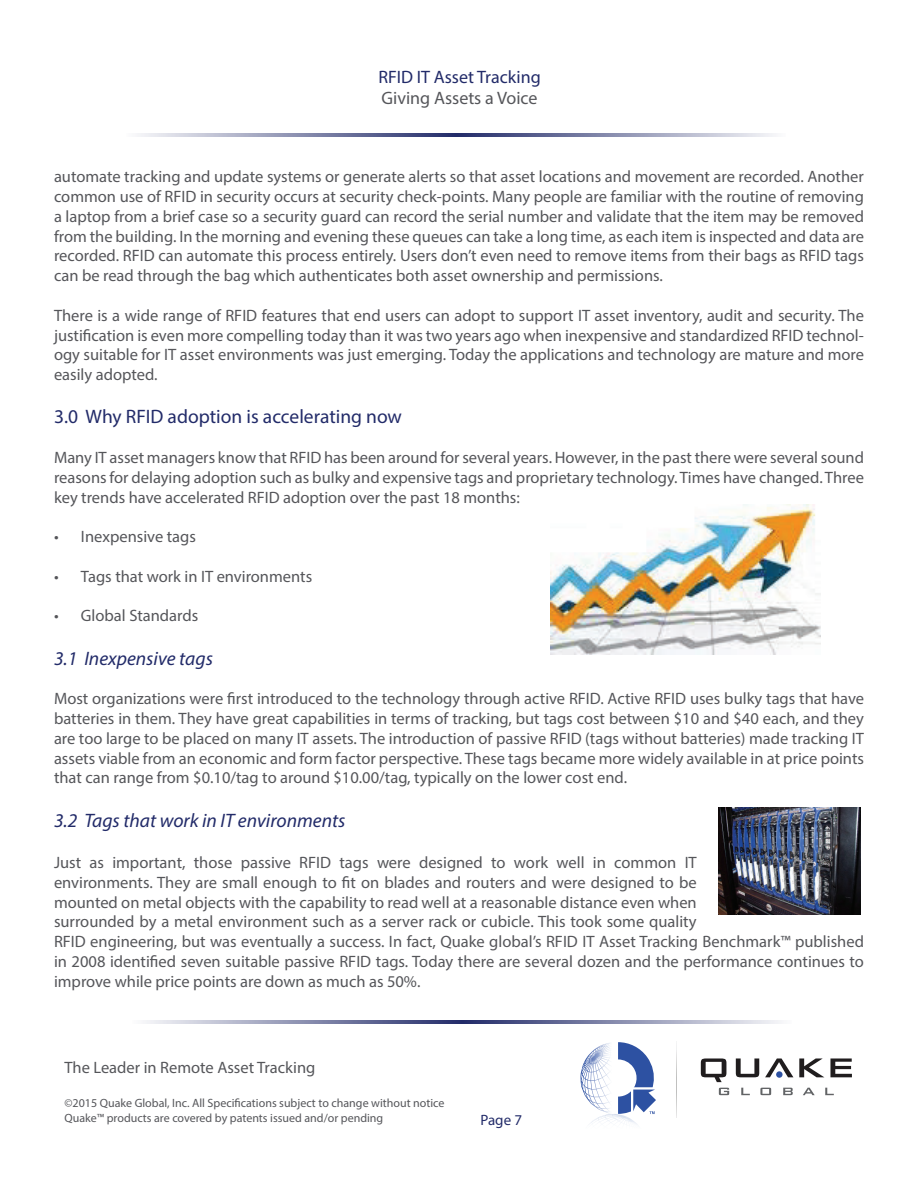
<style>
.page{position:relative;width:918px;height:1188px;background:#fff}
.page>*{position:absolute;margin:0;border:0;box-sizing:border-box;transform-origin:0 0}
.t1{font:italic 19.5px "Myriad Pro";color:#222b69}
.t2{font:19.5px "Myriad Pro";color:#222b69}
.t3{font:18px "Myriad Pro";color:#222b69}
.t4{font:18px "Myriad Pro";color:#55565a}
.t5{font:16.5px/19.8px "Myriad Pro";color:#55565a;text-align:justify}
.t6{font:15px "Myriad Pro";color:#222b69}
.t7{font:12px/14.4px "Myriad Pro";color:#55565a}
</style>
<div class="page">
<svg style="left:145px;top:1020px;width:317px;height:4px"></svg>
<svg style="left:462px;top:1020px;width:319px;height:4px"></svg>
<svg style="left:676px;top:1041px;width:1px;height:77px"></svg>
<svg style="left:701px;top:1058px;width:25px;height:24px"></svg>
<svg style="left:736px;top:1058px;width:23px;height:19px"></svg>
<svg style="left:799px;top:1058px;width:25px;height:19px"></svg>
<svg style="left:830px;top:1058px;width:22px;height:19px"></svg>
<svg style="left:719px;top:1088px;width:10px;height:7px"></svg>
<svg style="left:741px;top:1088px;width:9px;height:7px"></svg>
<svg style="left:760px;top:1088px;width:11px;height:7px"></svg>
<svg style="left:783px;top:1088px;width:10px;height:7px"></svg>
<svg style="left:803px;top:1088px;width:12px;height:7px"></svg>
<svg style="left:825px;top:1088px;width:9px;height:7px"></svg>
<svg style="left:765px;top:1058px;width:28px;height:19px"></svg>
<div style="left:776px;top:1071px;width:7px;height:7px;background:#2d51a2;border-radius:50%"></div>
<svg style="left:580px;top:1042px;width:76px;height:82px"></svg>
<hr style="left:126px;top:133px;width:330px;height:3px;background:#222b69">
<hr style="left:455px;top:133px;width:331px;height:3px;background:#222b69">
<img style="left:551px;top:504px;width:270px;height:150px">
<img style="left:718px;top:808px;width:142px;height:106px">
<p class="t3" style="left:378px;top:65px;width:164px">RFID IT Asset Tracking</p>
<p class="t4" style="left:382px;top:87px;width:158px">Giving Assets a Voice</p>
<p class="t5" style="left:54px;top:166px;width:812px">automate tracking and update systems or generate alerts so that asset locations and movement are recorded. Another common use of RFID in security occurs at security check-points. Many people are familiar with the routine of removing a laptop from a brief case so a security guard can record the serial number and validate that the item may be removed from the building. In the morning and evening these queues can take a long time, as each item is inspected and data are recorded. RFID can automate this process entirely. Users don’t even need to remove items from their bags as RFID tags can be read through the bag which authenticates both asset ownership and permissions.</p>
<p class="t5" style="left:54px;top:305px;width:812px">There is a wide range of RFID features that end users can adopt to support IT asset inventory, audit and security. The justification is even more compelling today than it was two years ago when inexpensive and standardized RFID technol&shy;ogy suitable for IT asset environments was just emerging. Today the applications and technology are mature and more easily adopted.</p>
<p class="t2" style="left:54px;top:405px;width:349px">3.0 Why RFID adoption is accelerating now</p>
<p class="t5" style="left:54px;top:447px;width:812px">Many IT asset managers know that RFID has been around for several years. However, in the past there were several sound reasons for delaying adoption such as bulky and expensive tags and proprietary technology. Times have changed. Three key trends have accelerated RFID adoption over the past 18 months:</p>
<p class="t5" style="left:54px;top:526px;width:144px">• Inexpensive tags</p>
<p class="t5" style="left:54px;top:566px;width:260px">• Tags that work in IT environments</p>
<p class="t5" style="left:54px;top:606px;width:146px">• Global Standards</p>
<p class="t1" style="left:54px;top:646px;width:160px">3.1 Inexpensive tags</p>
<p class="t5" style="left:54px;top:688px;width:812px">Most organizations were first introduced to the technology through active RFID. Active RFID uses bulky tags that have batteries in them. They have great capabilities in terms of tracking, but tags cost between $10 and $40 each, and they are too large to be placed on many IT assets. The introduction of passive RFID (tags without batteries) made tracking IT assets viable from an economic and form factor perspective. These tags became more widely available in at price points that can range from $0.10/tag to around $10.00/tag, typically on the lower cost end.</p>
<p class="t1" style="left:54px;top:808px;width:293px">3.2 Tags that work in IT environments</p>
<p class="t5" style="left:54px;top:852px;width:812px;text-align:left">Just as important, those passive RFID tags were designed to work well in common IT<br>environments. They are small enough to fit on blades and routers and were designed to be<br>mounted on metal objects with the capability to read well at a reasonable distance even when<br>surrounded by a metal environment such as a server rack or cubicle. This took some quality<br>RFID engineering, but was eventually a success. In fact, Quake global’s RFID IT Asset Tracking Benchmark™ published in 2008 identified seven suitable passive RFID tags. Today there are several dozen and the performance continues to improve while price points are down as much as 50%.</p>
<p class="t5" style="left:64px;top:1057px;width:252px">The Leader in Remote Asset Tracking</p>
<p class="t7" style="left:64px;top:1096px;width:382px">©2015 Quake Global, Inc. All Specifications subject to change without notice<br>Quake™ products are covered by patents issued and/or pending</p>
<p class="t6" style="left:481px;top:1111px;width:43px">Page 7</p>
</div>
